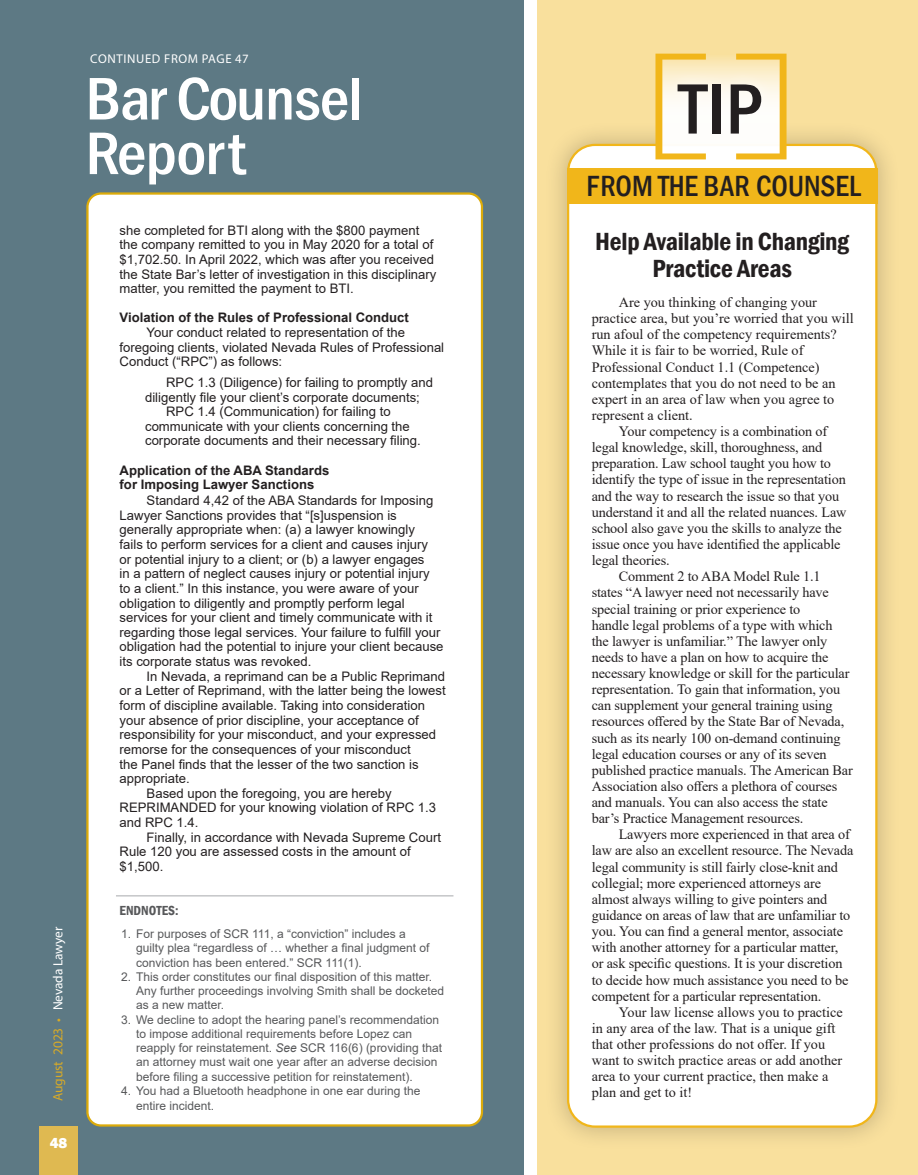
<style>
.page{position:relative;width:918px;height:1175px;background:#fff}
.page>*{position:absolute;margin:0;border:0;box-sizing:border-box;transform-origin:0 0}
.t1{font:500 condensed 73.65px "Franklin Gothic";color:#231f20}
.t2{font:500 condensed 62.1px/54.6px "Franklin Gothic";letter-spacing:-.02em;color:#fff;scale:1.06 1}
.t3{font:500 condensed 30px "Franklin Gothic";color:#231f20}
.t4{font:600 condensed 25.5px/27px "Franklin Gothic";letter-spacing:-.01em;color:#231f20;text-align:center}
.t5{font:800 15px "Franklin Gothic";color:#fff}
.t6{font:14.25px/16.2px "Times New Roman";letter-spacing:-.01em;color:#231f20}
.t7{font:600 condensed 13.5px "Franklin Gothic";color:#57585a}
.t8{font:13.35px "Myriad Pro";letter-spacing:-.01em;color:#fff}
.t9{font:13.2px/14.7px "Arial";color:#231f20}
.t10{font:700 13.2px/14.7px "Arial";color:#231f20}
.t11{font:12.75px "Myriad Pro";letter-spacing:.05em;color:#fff}
.t12{font:12px/14.2px "Arial";color:#57585a}
.s1{font-size:13.5px;color:#d9ab26}
.s2{color:#d9ab26}
.s3{font-style:italic}
</style>
<div class="page">
<div style="left:0;top:0;width:524px;height:1174px;background:#5d7984"></div>
<div style="left:87px;top:193px;width:395px;height:932px;background:#fff;border-radius:14px"></div>
<div style="left:86px;top:192px;width:397px;height:934px;border:2px solid #dcab0a;border-radius:14px"></div>
<hr style="left:116px;top:895px;width:337px;height:1px;background:#a8a9ad">
<div style="left:537px;top:0;width:381px;height:1174px;background:#f9e09d"></div>
<div style="left:544px;top:121px;width:356px;height:1029px;background:#231f20;opacity:.26"></div>
<div style="left:568px;top:145px;width:308px;height:981px;background:#fff;border-radius:27px"></div>
<div style="left:567px;top:144px;width:311px;height:983px;border:2px solid #f1b61a;border-radius:27px"></div>
<div style="left:39px;top:1126px;width:39px;height:48px;background:#dfb951"></div>
<div style="left:567px;top:168px;width:311px;height:36px;background:#f1b61a"></div>
<svg style="left:706px;top:58px;width:30px;height:11px"></svg>
<div style="left:663px;top:69px;width:113px;height:78px;background:#fff;opacity:.75"></div>
<svg style="left:736px;top:54px;width:51px;height:105px;background:#fae9bc"></svg>
<svg style="left:655px;top:54px;width:51px;height:105px;background:#fae9bc"></svg>
<p class="t8" style="left:50px;top:1101px;width:176px;rotate:-90deg"><span class="s1">August 2023</span> <span class="s2">•</span> Nevada Lawyer</p>
<p class="t5" style="left:50px;top:1132px;width:19px">48</p>
<p class="t11" style="left:90px;top:51px;width:160px">CONTINUED FROM PAGE 47</p>
<p class="t2" style="left:86px;top:71px;width:263px">Bar Counsel<br>Report</p>
<p class="t9" style="left:120px;top:222px;width:318px">she completed for BTI along with the $800 payment the company remitted to you in May 2020 for a total of $1,702.50. In April 2022, which was after you received the State Bar’s letter of investigation in this disciplinary matter, you remitted the payment to BTI.</p>
<p class="t10" style="left:120px;top:310px;width:291px">Violation of the Rules of Professional Conduct</p>
<p class="t9" style="left:120px;top:325px;width:326px;text-indent:27px">Your conduct related to representation of the foregoing clients, violated Nevada Rules of Professional<br>Conduct (“RPC”) as follows:</p>
<p class="t9" style="left:145px;top:375px;width:289px;text-indent:21px">RPC 1.3 (Diligence) for failing to promptly and diligently file your client’s corporate documents;</p>
<p class="t9" style="left:145px;top:404px;width:277px;text-indent:21px">RPC 1.4 (Communication) for failing to communicate with your clients concerning the corporate documents and their necessary filing.</p>
<p class="t10" style="left:120px;top:463px;width:211px">Application of the ABA Standards for Imposing Lawyer Sanctions</p>
<p class="t9" style="left:120px;top:493px;width:325px;text-indent:27px">Standard 4,42 of the ABA Standards for Imposing Lawyer Sanctions provides that “[s]uspension is generally appropriate when: (a) a lawyer knowingly<br>fails to perform services for a client and causes injury<br>or potential injury to a client; or (b) a lawyer engages<br>in a pattern of neglect causes injury or potential injury to a client.” In this instance, you were aware of your obligation to diligently and promptly perform legal services for your client and timely communicate with it regarding those legal services. Your failure to fulfill your obligation had the potential to injure your client because its corporate status was revoked.</p>
<p class="t9" style="left:120px;top:668px;width:328px;text-indent:27px">In Nevada, a reprimand can be a Public Reprimand or a Letter of Reprimand, with the latter being the lowest form of discipline available. Taking into consideration your absence of prior discipline, your acceptance of responsibility for your misconduct, and your expressed remorse for the consequences of your misconduct<br>the Panel finds that the lesser of the two sanction is appropriate.</p>
<p class="t9" style="left:120px;top:785px;width:318px;text-indent:27px">Based upon the foregoing, you are hereby<br>REPRIMANDED for your knowing violation of RPC 1.3 and RPC 1.4.</p>
<p class="t9" style="left:120px;top:829px;width:323px;text-indent:27px">Finally, in accordance with Nevada Supreme Court<br>Rule 120 you are assessed costs in the amount of $1,500.</p>
<p class="t7" style="left:120px;top:901px;width:60px">ENDNOTES:</p>
<p class="t12" style="left:136px;top:926px;width:295px;text-indent:-15px">1. For purposes of SCR 111, a “conviction” includes a guilty plea “regardless of … whether a final judgment of conviction has been entered.” SCR 111(1).</p>
<p class="t12" style="left:136px;top:969px;width:310px;text-indent:-15px">2. This order constitutes our final disposition of this matter.<br>Any further proceedings involving Smith shall be docketed as a new matter.</p>
<p class="t12" style="left:136px;top:1012px;width:307px;text-indent:-15px">3. We decline to adopt the hearing panel’s recommendation to impose additional requirements before Lopez can reapply for reinstatement. <span class="s3">See</span> SCR 116(6) (providing that an attorney must wait one year after an adverse decision before filing a successive petition for reinstatement).</p>
<p class="t12" style="left:136px;top:1083px;width:286px;line-height:14.7px;text-indent:-15px">4. You had a Bluetooth headphone in one ear during the entire incident.</p>
<p class="t1" style="left:679px;top:61px;width:86px">TIP</p>
<p class="t3" style="left:586px;top:166px;width:276px">FROM THE BAR COUNSEL</p>
<p class="t4" style="left:595px;top:227px;width:255px">Help Available in Changing<br>Practice Areas</p>
<p class="t6" style="left:592px;top:294px;width:263px;text-indent:27px">Are you thinking of changing your practice area, but you’re worried that you will run afoul of the competency requirements?<br>While it is fair to be worried, Rule of Professional Conduct 1.1 (Competence) contemplates that you do not need to be an expert in an area of law when you agree to represent a client.</p>
<p class="t6" style="left:592px;top:423px;width:256px;text-indent:27px">Your competency is a combination of legal knowledge, skill, thoroughness, and preparation. Law school taught you how to identify the type of issue in the representation and the way to research the issue so that you understand it and all the related nuances. Law school also gave you the skills to analyze the issue once you have identified the applicable legal theories.</p>
<p class="t6" style="left:592px;top:568px;width:263px;text-indent:27px">Comment 2 to ABA Model Rule 1.1 states “A lawyer need not necessarily have special training or prior experience to<br>handle legal problems of a type with which the lawyer is unfamiliar.” The lawyer only needs to have a plan on how to acquire the necessary knowledge or skill for the particular representation. To gain that information, you can supplement your general training using resources offered by the State Bar of Nevada, such as its nearly 100 on-demand continuing legal education courses or any of its seven published practice manuals. The American Bar Association also offers a plethora of courses and manuals. You can also access the state bar’s Practice Management resources.</p>
<p class="t6" style="left:592px;top:826px;width:263px;text-indent:27px">Lawyers more experienced in that area of law are also an excellent resource. The Nevada legal community is still fairly close-knit and collegial; more experienced attorneys are almost always willing to give pointers and guidance on areas of law that are unfamiliar to you. You can find a general mentor, associate with another attorney for a particular matter, or ask specific questions. It is your discretion to decide how much assistance you need to be competent for a particular representation.</p>
<p class="t6" style="left:592px;top:1003px;width:253px;text-indent:27px">Your law license allows you to practice in any area of the law. That is a unique gift that other professions do not offer. If you want to switch practice areas or add another area to your current practice, then make a</p>
<p class="t6" style="left:592px;top:1084px;width:102px">plan and get to it!</p>
</div>
